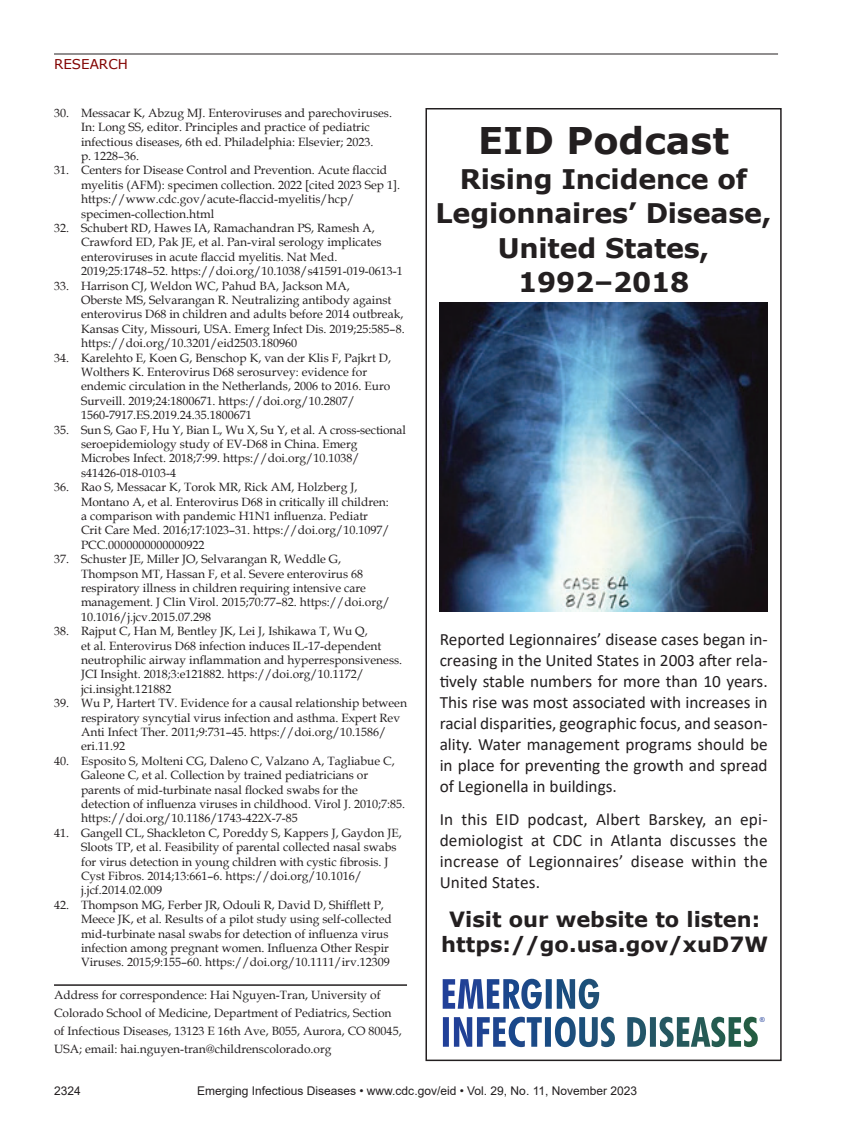
<style>
.page{position:relative;width:851px;height:1134px;background:#fff}
.page>*{position:absolute;margin:0;border:0;box-sizing:border-box;transform-origin:0 0}
.t1{font:700 36.75px "Verdana";color:#231f20}
.t2{font:700 27px/34.5px "Verdana";letter-spacing:-.01em;color:#231f20;text-align:center}
.t3{font:700 21px/24.9px "Verdana";color:#231f20;text-align:center}
.t4{font:17.25px/21px "Calibri";color:#231f20;text-align:justify}
.t5{font:13.5px "Verdana";color:#820301}
.t6{font:12px/14.4px "Book Antiqua";color:#231f20}
.t7{font:12px "Arial";color:#231f20}
.t8{font:6.9px "Arial";color:#223f99}
</style>
<div class="page">
<hr style="left:54px;top:54px;width:724px;height:1px;background:#231f20">
<hr style="left:54px;top:984px;width:353px;height:2px;background:#231f20">
<div style="left:425px;top:108px;width:356px;height:953px;border:2px solid #231f20"></div>
<svg style="left:442px;top:979px;width:315px;height:68px"></svg>
<img style="left:439px;top:303px;width:328px;height:309px">
<p class="t5" style="left:54px;top:55px;width:75px">RESEARCH</p>
<p class="t6" style="left:81px;top:105px;width:312px;text-indent:-27px">30. Messacar K, Abzug MJ. Enteroviruses and parechoviruses.<br>In: Long SS, editor. Principles and practice of pediatric infectious diseases, 6th ed. Philadelphia: Elsevier; 2023.<br>p. 1228–36.</p>
<p class="t6" style="left:81px;top:163px;width:320px;text-indent:-27px">31. Centers for Disease Control and Prevention. Acute flaccid myelitis (AFM): specimen collection. 2022 [cited 2023 Sep 1]. https://www.cdc.gov/acute-flaccid-myelitis/hcp/ specimen-collection.html</p>
<p class="t6" style="left:81px;top:220px;width:323px;text-indent:-27px">32. Schubert RD, Hawes IA, Ramachandran PS, Ramesh A, Crawford ED, Pak JE, et al. Pan-viral serology implicates enteroviruses in acute flaccid myelitis. Nat Med.<br>2019;25:1748–52. https://doi.org/10.1038/s41591-019-0613-1</p>
<p class="t6" style="left:81px;top:278px;width:325px;text-indent:-27px">33. Harrison CJ, Weldon WC, Pahud BA, Jackson MA,<br>Oberste MS, Selvarangan R. Neutralizing antibody against enterovirus D68 in children and adults before 2014 outbreak, Kansas City, Missouri, USA. Emerg Infect Dis. 2019;25:585–8. https://doi.org/10.3201/eid2503.180960</p>
<p class="t6" style="left:81px;top:350px;width:312px;text-indent:-27px">34. Karelehto E, Koen G, Benschop K, van der Klis F, Pajkrt D, Wolthers K. Enterovirus D68 serosurvey: evidence for endemic circulation in the Netherlands, 2006 to 2016. Euro Surveill. 2019;24:1800671. https://doi.org/10.2807/ 1560-7917.ES.2019.24.35.1800671</p>
<p class="t6" style="left:81px;top:422px;width:326px;text-indent:-27px">35. Sun S, Gao F, Hu Y, Bian L, Wu X, Su Y, et al. A cross-sectional seroepidemiology study of EV-D68 in China. Emerg Microbes Infect. 2018;7:99. https://doi.org/10.1038/ s41426-018-0103-4</p>
<p class="t6" style="left:81px;top:480px;width:310px;text-indent:-27px">36. Rao S, Messacar K, Torok MR, Rick AM, Holzberg J, Montano A, et al. Enterovirus D68 in critically ill children: a comparison with pandemic H1N1 influenza. Pediatr Crit Care Med. 2016;17:1023–31. https://doi.org/10.1097/ PCC.0000000000000922</p>
<p class="t6" style="left:81px;top:552px;width:310px;text-indent:-27px">37. Schuster JE, Miller JO, Selvarangan R, Weddle G, Thompson MT, Hassan F, et al. Severe enterovirus 68 respiratory illness in children requiring intensive care management. J Clin Virol. 2015;70:77–82. https://doi.org/ 10.1016/j.jcv.2015.07.298</p>
<p class="t6" style="left:81px;top:624px;width:323px;text-indent:-27px">38. Rajput C, Han M, Bentley JK, Lei J, Ishikawa T, Wu Q,<br>et al. Enterovirus D68 infection induces IL-17-dependent neutrophilic airway inflammation and hyperresponsiveness.<br>JCI Insight. 2018;3:e121882. https://doi.org/10.1172/ jci.insight.121882</p>
<p class="t6" style="left:81px;top:696px;width:327px;text-indent:-27px">39. Wu P, Hartert TV. Evidence for a causal relationship between respiratory syncytial virus infection and asthma. Expert Rev Anti Infect Ther. 2011;9:731–45. https://doi.org/10.1586/ eri.11.92</p>
<p class="t6" style="left:81px;top:753px;width:325px;text-indent:-27px">40. Esposito S, Molteni CG, Daleno C, Valzano A, Tagliabue C, Galeone C, et al. Collection by trained pediatricians or parents of mid-turbinate nasal flocked swabs for the detection of influenza viruses in childhood. Virol J. 2010;7:85. https://doi.org/10.1186/1743-422X-7-85</p>
<p class="t6" style="left:81px;top:825px;width:322px;text-indent:-27px">41. Gangell CL, Shackleton C, Poreddy S, Kappers J, Gaydon JE, Sloots TP, et al. Feasibility of parental collected nasal swabs for virus detection in young children with cystic fibrosis. J Cyst Fibros. 2014;13:661–6. https://doi.org/10.1016/ j.jcf.2014.02.009</p>
<p class="t6" style="left:81px;top:897px;width:312px;text-indent:-27px">42. Thompson MG, Ferber JR, Odouli R, David D, Shifflett P, Meece JK, et al. Results of a pilot study using self-collected mid-turbinate nasal swabs for detection of influenza virus infection among pregnant women. Influenza Other Respir Viruses. 2015;9:155–60. https://doi.org/10.1111/irv.12309</p>
<p class="t6" style="left:54px;top:986px;width:349px;line-height:18px">Address for correspondence: Hai Nguyen-Tran, University of Colorado School of Medicine, Department of Pediatrics, Section of Infectious Diseases, 13123 E 16th Ave, B055, Aurora, CO 80045, USA; email: hai.nguyen-tran@childrenscolorado.org</p>
<p class="t7" style="left:54px;top:1083px;width:28px">2324</p>
<p class="t7" style="left:197px;top:1083px;width:441px">Emerging Infectious Diseases • www.cdc.gov/eid • Vol. 29, No. 11, November 2023</p>
<h1 class="t1" style="left:478px;top:115px;width:252px">EID Podcast</h1>
<h2 class="t2" style="left:435px;top:161px;width:337px">Rising Incidence of<br>Legionnaires’ Disease,<br>United States,<br>1992–2018</h2>
<p class="t4" style="left:439px;top:628px;width:329px">Reported Legionnaires’ disease cases began in&shy;creasing in the United States in 2003 after rela&shy;tively stable numbers for more than 10 years.<br>This rise was most associated with increases in racial disparities, geographic focus, and season&shy;ality. Water management programs should be in place for preventing the growth and spread of Legionella in buildings.</p>
<h3 class="t4" style="left:439px;top:808px;width:329px">In this EID podcast, Albert Barskey, an epi&shy;demiologist at CDC in Atlanta discusses the increase of Legionnaires’ disease within the United States.</h3>
<h3 class="t3" style="left:441px;top:907px;width:328px">Visit our website to listen: https://go.usa.gov/xuD7W</h3>
<p class="t8" style="left:759px;top:1015px;width:7px">®</p>
</div>
